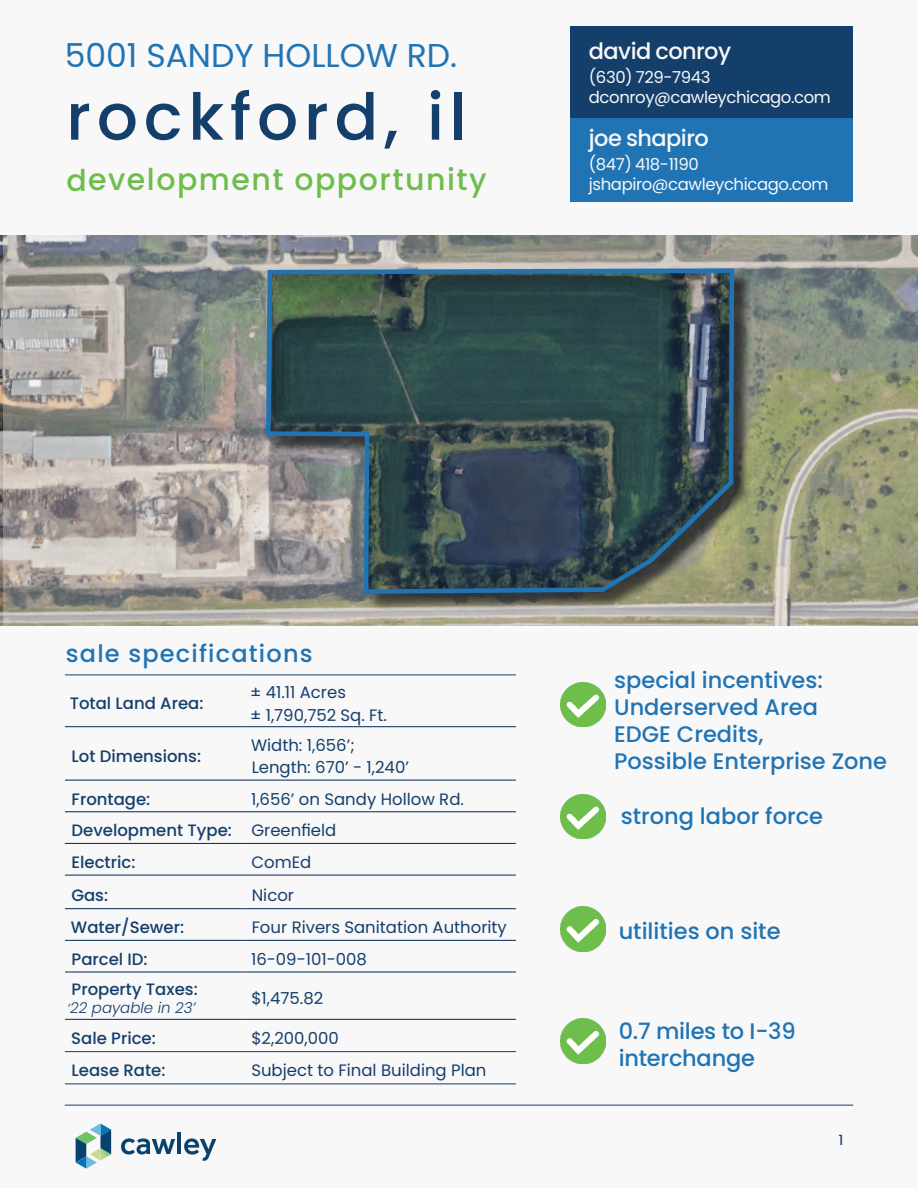
<style>
.page{position:relative;width:918px;height:1188px;background:#f8f8f9}
.page>*{position:absolute;margin:0;border:0;box-sizing:border-box;transform-origin:0 0}
.t1{font:500 64.5px "Poppins";letter-spacing:.09em;color:#153f6b}
.t2{font:33px "Poppins";color:#2074b4}
.t3{font:500 30px "Poppins";letter-spacing:.05em;color:#6dbe4b}
.t4{font:500 24px "Poppins";letter-spacing:.05em;color:#2074b4}
.t5{font:500 22.5px/27px "Poppins";color:#2074b4}
.Cawley_Footer_NAME{font:500 22.5px "Poppins";letter-spacing:-.025em;color:#f8f8f9}
.t6{font:16.5px/22.5px "Poppins";color:#153f6b}
.t7{font:500 16.5px "Poppins";color:#153f6b}
.Cawley_Footer_NAME-2{font:16.5px/19.8px "Poppins";letter-spacing:-.025em;color:#f8f8f9}
.t8{font:italic 300 15px "Poppins";color:#153f6b}
.t9{font:14.1px "Poppins";color:#153f6b;scale:1.11 1}
.s1{font-size:13.5px}
</style>
<div class="page">
<svg style="left:76px;top:1123px;width:35px;height:46px"></svg>
<svg style="left:121px;top:1138px;width:54px;height:16px"></svg>
<hr style="left:177px;top:1133px;width:4px;height:21px;background:#08426d">
<svg style="left:184px;top:1138px;width:32px;height:23px"></svg>
<hr style="left:65px;top:1105px;width:788px;height:1px;background:#153f6b">
<div style="left:570px;top:26px;width:283px;height:93px;background:#153f6b"></div>
<div style="left:570px;top:119px;width:283px;height:83px;background:#2074b4"></div>
<svg style="left:3px;top:235px;width:915px;height:391px;background:#9e9d92"></svg>
<img style="left:561px;top:682px;width:44px;height:45px">
<img style="left:561px;top:795px;width:44px;height:44px">
<img style="left:561px;top:907px;width:44px;height:44px">
<img style="left:561px;top:1019px;width:44px;height:44px">
<div style="left:268px;top:271px;width:485px;height:341px;background:#231f20;opacity:.75"></div>
<svg style="left:264px;top:266px;width:472px;height:330px;background:#415559"></svg>
<hr style="left:65px;top:726px;width:180px;height:1px;background:#002858">
<hr style="left:245px;top:726px;width:271px;height:1px;background:#002858">
<hr style="left:65px;top:780px;width:180px;height:1px;background:#002858">
<hr style="left:245px;top:780px;width:271px;height:1px;background:#002858">
<hr style="left:65px;top:811px;width:180px;height:1px;background:#002858">
<hr style="left:245px;top:811px;width:271px;height:1px;background:#002858">
<hr style="left:65px;top:843px;width:180px;height:1px;background:#002858">
<hr style="left:245px;top:843px;width:271px;height:1px;background:#002858">
<hr style="left:65px;top:875px;width:180px;height:1px;background:#002858">
<hr style="left:245px;top:875px;width:271px;height:1px;background:#002858">
<hr style="left:65px;top:908px;width:180px;height:1px;background:#002858">
<hr style="left:245px;top:908px;width:271px;height:1px;background:#002858">
<hr style="left:65px;top:940px;width:180px;height:1px;background:#002858">
<hr style="left:245px;top:940px;width:271px;height:1px;background:#002858">
<hr style="left:65px;top:972px;width:180px;height:1px;background:#002858">
<hr style="left:245px;top:972px;width:271px;height:1px;background:#002858">
<hr style="left:65px;top:1019px;width:180px;height:1px;background:#002858">
<hr style="left:245px;top:1019px;width:271px;height:1px;background:#002858">
<hr style="left:65px;top:675px;width:180px;height:1px;background:#153f6b">
<hr style="left:245px;top:675px;width:271px;height:1px;background:#153f6b">
<hr style="left:65px;top:1051px;width:180px;height:1px;background:#153f6b">
<hr style="left:245px;top:1051px;width:271px;height:1px;background:#153f6b">
<hr style="left:65px;top:1084px;width:180px;height:1px;background:#153f6b">
<hr style="left:245px;top:1084px;width:271px;height:1px;background:#153f6b">
<p class="t2" style="left:65px;top:36px;width:394px">5001 SANDY HOLLOW RD.</p>
<p class="Cawley_Footer_NAME" style="left:589px;top:38px;width:144px">david conroy</p>
<p class="Cawley_Footer_NAME-2" style="left:589px;top:67px;width:243px">(630) 729-7943 dconroy@cawleychicago.com</p>
<p class="Cawley_Footer_NAME" style="left:589px;top:125px;width:121px">joe shapiro</p>
<p class="Cawley_Footer_NAME-2" style="left:589px;top:154px;width:241px">(847) 418-1190 jshapiro@cawleychicago.com</p>
<p class="t1" style="left:66px;top:80px;width:402px">rockford, il</p>
<p class="t3" style="left:66px;top:163px;width:422px">development opportunity</p>
<p class="t4" style="left:66px;top:639px;width:248px">sale specifications</p>
<p class="t7" style="left:70px;top:694px;width:135px">Total Land Area:</p>
<p class="t6" style="left:250px;top:681px;width:139px">± 41.11 Acres<br>± 1,790,752 Sq. Ft.</p>
<p class="t7" style="left:72px;top:747px;width:131px">Lot Dimensions:</p>
<p class="t6" style="left:251px;top:734px;width:159px">Width: 1,656’;<br>Length: 670’ - 1,240’</p>
<p class="t7" style="left:72px;top:789px;width:80px">Frontage:</p>
<p class="t6" style="left:251px;top:788px;width:214px">1,656’ on Sandy Hollow Rd.</p>
<p class="t7" style="left:72px;top:821px;width:162px">Development Type:</p>
<p class="t6" style="left:251px;top:819px;width:86px">Greenfield</p>
<p class="t7" style="left:72px;top:853px;width:65px">Electric:</p>
<p class="t6" style="left:251px;top:851px;width:61px">ComEd</p>
<p class="t7" style="left:71px;top:885px;width:38px">Gas:</p>
<p class="t6" style="left:252px;top:884px;width:44px">Nicor</p>
<p class="t7" style="left:71px;top:918px;width:115px">Water/Sewer:</p>
<p class="t6" style="left:252px;top:916px;width:257px">Four Rivers Sanitation Authority</p>
<p class="t7" style="left:72px;top:950px;width:78px">Parcel ID:</p>
<p class="t6" style="left:251px;top:948px;width:117px">16-09-101-008</p>
<p class="t7" style="left:72px;top:980px;width:128px">Property Taxes:</p>
<p class="t8" style="left:68px;top:999px;width:129px"><span class="s1">‘</span>22 payable in 23’</p>
<p class="t6" style="left:251px;top:987px;width:73px">$1,475.82</p>
<p class="t7" style="left:71px;top:1029px;width:86px">Sale Price:</p>
<p class="t6" style="left:251px;top:1027px;width:89px">$2,200,000</p>
<p class="t7" style="left:72px;top:1061px;width:95px">Lease Rate:</p>
<p class="t6" style="left:251px;top:1059px;width:237px">Subject to Final Building Plan</p>
<p class="t5" style="left:614px;top:667px;width:210px">special incentives:<br>Underserved Area<br>EDGE Credits,</p>
<p class="t5" style="left:614px;top:748px;width:274px">Possible Enterprise Zone</p>
<p class="t5" style="left:621px;top:803px;width:204px">strong labor force</p>
<p class="t5" style="left:619px;top:918px;width:163px">utilities on site</p>
<p class="t5" style="left:619px;top:1018px;width:179px">0.7 miles to I-39 interchange</p>
<p class="t9" style="left:838px;top:1132px;width:6px">1</p>
</div>
